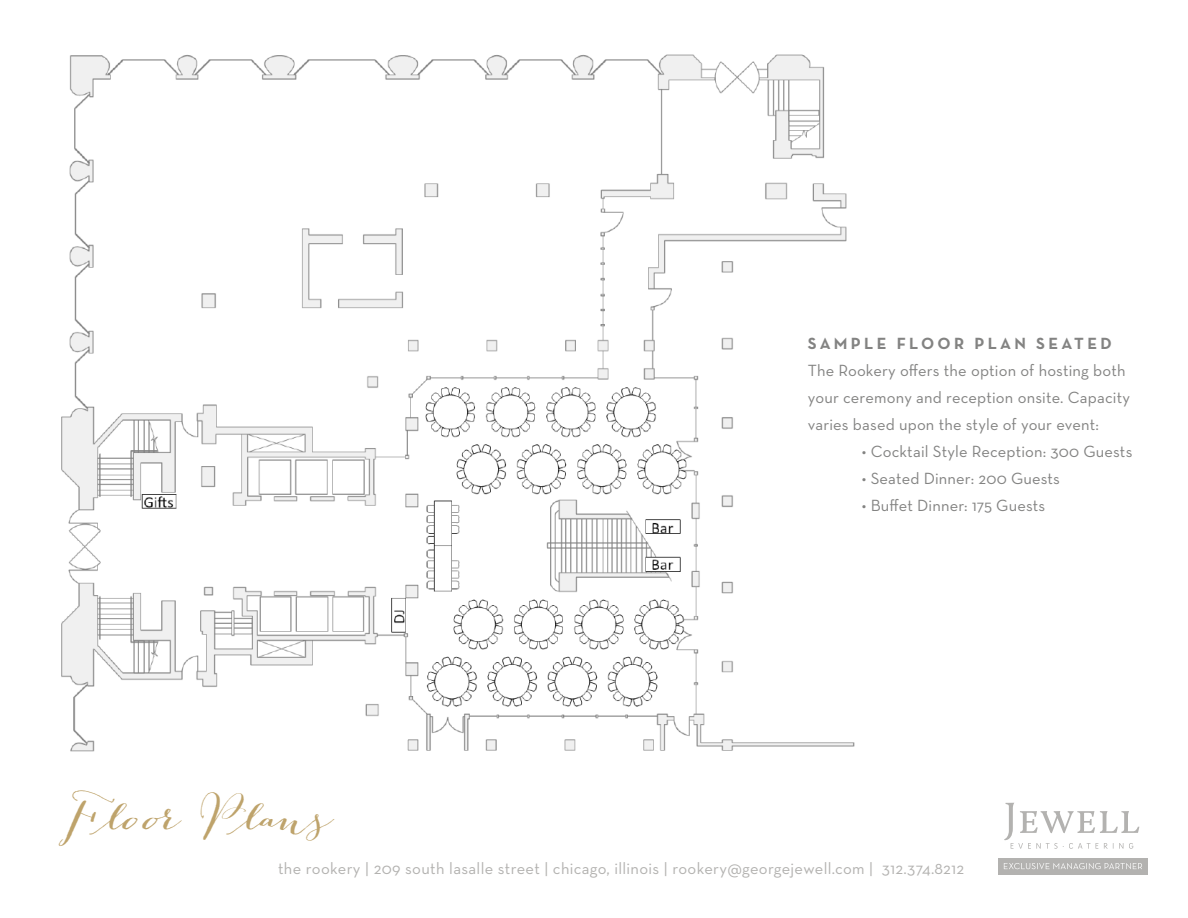
<style>
.page{position:relative;width:1188px;height:918px;background:#fff}
.page>*{position:absolute;margin:0;border:0;box-sizing:border-box;transform-origin:0 0}
.t1{font:39px "Bombshell Pro";letter-spacing:.01em;color:#bea36b}
.t2{font:16.5px/27px "Neutraface Text";letter-spacing:.01em;color:#838382}
.t3{font:16.5px "Neutraface Text";letter-spacing:.02em;color:#b3b2b0}
.t4{font:700 16.5px "Neutraface Text";letter-spacing:.2em;color:#838382}
</style>
<div class="page">
<div style="left:998px;top:858px;width:150px;height:16px;background:#b3b2b0"></div>
<svg style="left:1004px;top:803px;width:135px;height:46px"></svg>
<svg style="left:1004px;top:863px;width:138px;height:6px"></svg>
<img style="left:61px;top:54px;width:794px;height:698px">
<h1 class="t1" style="left:70px;top:791px;width:263px">Floor Plans</h1>
<p class="t4" style="left:808px;top:333px;width:305px">SAMPLE FLOOR PLAN SEATED</p>
<p class="t2" style="left:808px;top:356px;width:324px">The Rookery offers the option of hosting both your ceremony and reception onsite. Capacity varies based upon the style of your event:</p>
<p class="t2" style="left:862px;top:437px;width:272px">• Cocktail Style Reception: 300 Guests</p>
<p class="t2" style="left:862px;top:464px;width:200px">• Seated Dinner: 200 Guests</p>
<p class="t2" style="left:862px;top:491px;width:185px">• Buffet Dinner: 175 Guests</p>
<p class="t3" style="left:278px;top:858px;width:688px">the rookery | 209 south lasalle street | chicago, illinois | rookery@georgejewell.com | 312.374.8212</p>
</div>
